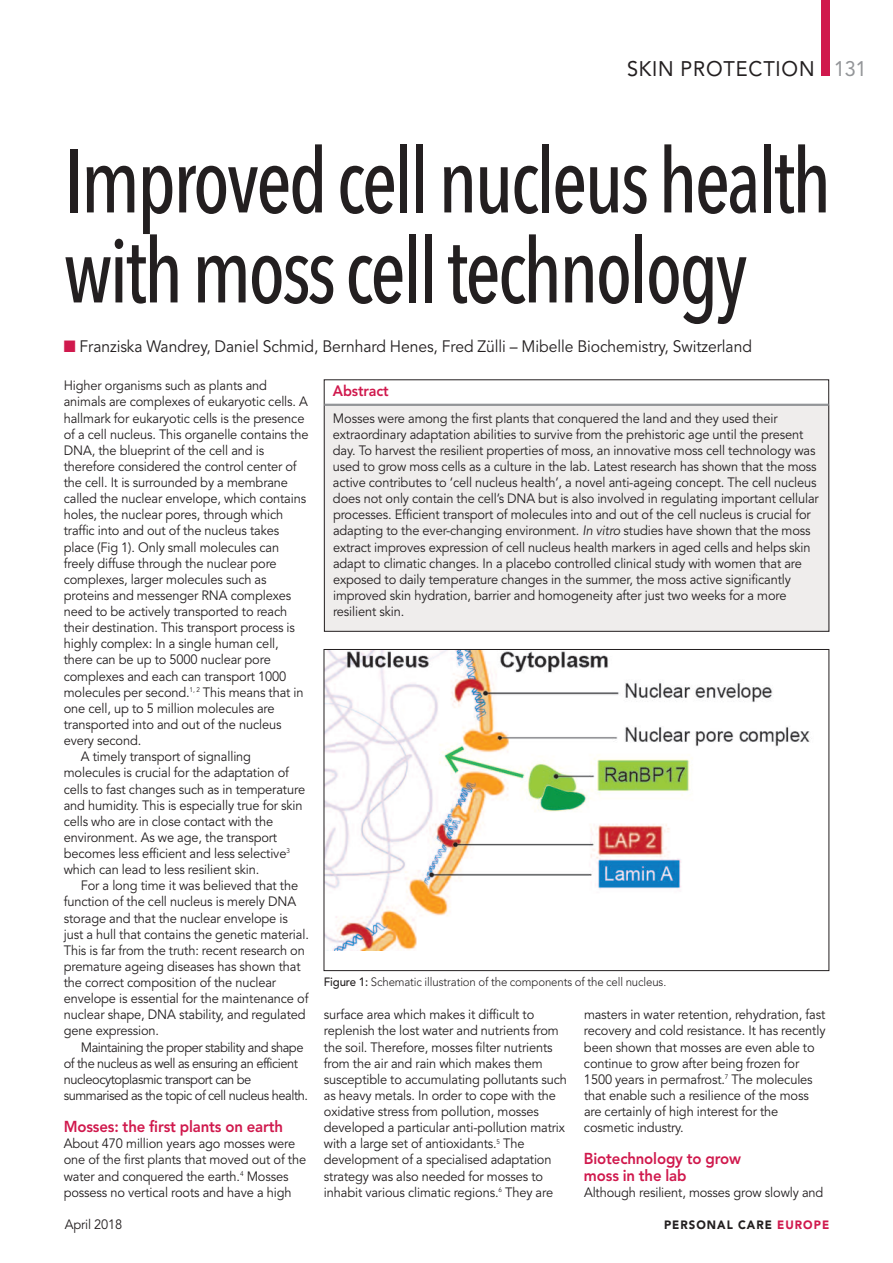
<style>
.page{position:relative;width:893px;height:1263px;background:#fff}
.page>*{position:absolute;margin:0;border:0;box-sizing:border-box;transform-origin:0 0}
.t1{font:500 90px/90px "Avenir Next Condensed";letter-spacing:-.035em;color:#231f20;scale:.9 1}
.t2{font:21px "Avenir";letter-spacing:.04em;color:#231f20;scale:.95 1}
.t3{font:16.5px "Avenir";letter-spacing:-.005em;color:#231f20;scale:.95 1}
.t4{font:800 15.75px/16.2px "Avenir";letter-spacing:-.01em;color:#d0194d;scale:.95 1}
.t5{font:800 15px "Avenir";letter-spacing:-.01em;color:#d0194d;scale:.95 1}
.t6{font:13.5px/16px "Avenir";letter-spacing:-.01em;color:#231f20;scale:.95 1}
.t7{font:13.5px "Avenir";letter-spacing:-.035em;color:#231f20;scale:.95 1}
.t8{font:300 12px "Avenir";letter-spacing:-.01em;color:#231f20;scale:.95 1}
.t9{font:900 12px "Avenir";letter-spacing:.09em;color:#231f20;scale:.95 1}
.s1{color:#939598}
.s2{color:#d0194d}
.s3{font-style:italic}
.s4{font-weight:500}
</style>
<div class="page">
<div style="left:821px;top:0;width:8px;height:76px;background:#d0194d"></div>
<div style="left:324px;top:405px;width:505px;height:226px;background:#efedec"></div>
<hr style="left:324px;top:404px;width:504px;height:2px;background:#939598">
<img style="left:326px;top:651px;width:484px;height:300px">
<div style="left:324px;top:649px;width:505px;height:322px;border:1px solid #231f20"></div>
<h2 class="t2" style="left:627px;top:52px;width:254px">SKIN PROTECTION <span class="s1">131</span></h2>
<h1 class="t1" style="left:64px;top:136px;width:854px">Improvedcellnucleushealth withmosscelltechnology</h1>
<p class="t3" style="left:64px;top:336px;width:726px"><span class="s2">■</span> Franziska Wandrey, Daniel Schmid, Bernhard Henes, Fred Zülli – Mibelle Biochemistry, Switzerland</p>
<p class="t6" style="left:64px;top:378px;width:215px">Higher organisms such as plants and</p>
<p class="t6" style="left:64px;top:394px;width:259px">animals are complexes of eukaryotic cells. A</p>
<p class="t6" style="left:64px;top:410px;width:255px">hallmark for eukaryotic cells is the presence</p>
<p class="t6" style="left:64px;top:426px;width:259px">of a cell nucleus. This organelle contains the</p>
<p class="t6" style="left:64px;top:442px;width:212px">DNA, the blueprint of the cell and is</p>
<p class="t6" style="left:64px;top:458px;width:247px">therefore considered the control center of</p>
<p class="t6" style="left:64px;top:475px;width:238px">the cell. It is surrounded by a membrane</p>
<p class="t6" style="left:64px;top:491px;width:257px">called the nuclear envelope, which contains</p>
<p class="t6" style="left:64px;top:507px;width:232px">holes, the nuclear pores, through which</p>
<p class="t6" style="left:64px;top:523px;width:228px">traffic into and out of the nucleus takes</p>
<p class="t6" style="left:64px;top:539px;width:228px">place (Fig 1). Only small molecules can</p>
<p class="t6" style="left:64px;top:555px;width:226px">freely diffuse through the nuclear pore</p>
<p class="t6" style="left:64px;top:571px;width:215px">complexes, larger molecules such as</p>
<p class="t6" style="left:64px;top:587px;width:241px">proteins and messenger RNA complexes</p>
<p class="t6" style="left:64px;top:604px;width:237px">need to be actively transported to reach</p>
<p class="t6" style="left:64px;top:620px;width:245px">their destination. This transport process is</p>
<p class="t6" style="left:64px;top:636px;width:228px">highly complex: In a single human cell,</p>
<p class="t6" style="left:64px;top:652px;width:219px">there can be up to 5000 nuclear pore</p>
<p class="t6" style="left:64px;top:668px;width:236px">complexes and each can transport 1000</p>
<p class="t6" style="left:64px;top:684px;width:254px">molecules per second.<sup>1,</sup> <sup>2</sup> This means that in</p>
<p class="t6" style="left:64px;top:700px;width:223px">one cell, up to 5 million molecules are</p>
<p class="t6" style="left:64px;top:716px;width:231px">transported into and out of the nucleus</p>
<p class="t6" style="left:64px;top:733px;width:83px">every second.</p>
<p class="t6" style="left:81px;top:749px;width:181px">A timely transport of signalling</p>
<p class="t6" style="left:64px;top:765px;width:238px">molecules is crucial for the adaptation of</p>
<p class="t6" style="left:64px;top:781px;width:256px">cells to fast changes such as in temperature</p>
<p class="t6" style="left:64px;top:797px;width:253px">and humidity. This is especially true for skin</p>
<p class="t6" style="left:64px;top:813px;width:222px">cells who are in close contact with the</p>
<p class="t6" style="left:64px;top:829px;width:226px">environment. As we age, the transport</p>
<p class="t6" style="left:64px;top:845px;width:240px">becomes less efficient and less selective<sup>3</sup></p>
<p class="t6" style="left:64px;top:862px;width:207px">which can lead to less resilient skin.</p>
<p class="t6" style="left:81px;top:878px;width:230px">For a long time it was believed that the</p>
<p class="t6" style="left:64px;top:894px;width:246px">function of the cell nucleus is merely DNA</p>
<p class="t6" style="left:64px;top:910px;width:237px">storage and that the nuclear envelope is</p>
<p class="t6" style="left:64px;top:926px;width:260px">just a hull that contains the genetic material.</p>
<p class="t6" style="left:64px;top:942px;width:255px">This is far from the truth: recent research on</p>
<p class="t6" style="left:64px;top:958px;width:251px">premature ageing diseases has shown that</p>
<p class="t6" style="left:64px;top:974px;width:225px">the correct composition of the nuclear</p>
<p class="t6" style="left:64px;top:991px;width:259px">envelope is essential for the maintenance of</p>
<p class="t6" style="left:64px;top:1007px;width:256px">nuclear shape, DNA stability, and regulated</p>
<p class="t6" style="left:64px;top:1023px;width:102px">gene expression.</p>
<p class="t7" style="left:81px;top:1039px;width:236px">Maintaining the proper stability and shape</p>
<p class="t7" style="left:64px;top:1055px;width:248px">of the nucleus as well as ensuring an efficient</p>
<p class="t7" style="left:64px;top:1071px;width:199px">nucleocytoplasmic transport can be</p>
<p class="t7" style="left:64px;top:1087px;width:259px">summarised as the topic of cell nucleus health.</p>
<p class="t4" style="left:64px;top:1120px;width:232px">Mosses: the first plants on earth</p>
<p class="t6" style="left:64px;top:1136px;width:257px">About 470 million years ago mosses were one of the first plants that moved out of the water and conquered the earth.<sup>4</sup> Mosses possess no vertical roots and have a high</p>
<p class="t5" style="left:333px;top:385px;width:60px">Abstract</p>
<p class="t6" style="left:333px;top:410px;width:513px">Mosses were among the first plants that conquered the land and they used their extraordinary adaptation abilities to survive from the prehistoric age until the present day. To harvest the resilient properties of moss, an innovative moss cell technology was used to grow moss cells as a culture in the lab. Latest research has shown that the moss active contributes to ‘cell nucleus health’, a novel anti-ageing concept. The cell nucleus does not only contain the cell’s DNA but is also involved in regulating important cellular processes. Efficient transport of molecules into and out of the cell nucleus is crucial for adapting to the ever-changing environment. <span class="s3">In vitro</span> studies have shown that the moss extract improves expression of cell nucleus health markers in aged cells and helps skin adapt to climatic changes. In a placebo controlled clinical study with women that are exposed to daily temperature changes in the summer, the moss active significantly improved skin hydration, barrier and homogeneity after just two weeks for a more resilient skin.</p>
<p class="t8" style="left:324px;top:975px;width:362px"><span class="s4">Figure 1:</span> Schematic illustration of the components of the cell nucleus.</p>
<p class="t6" style="left:324px;top:1007px;width:257px">surface area which makes it difficult to replenish the lost water and nutrients from the soil. Therefore, mosses filter nutrients from the air and rain which makes them susceptible to accumulating pollutants such as heavy metals. In order to cope with the oxidative stress from pollution, mosses developed a particular anti-pollution matrix with a large set of antioxidants.<sup>5</sup> The development of a specialised adaptation strategy was also needed for mosses to inhabit various climatic regions.<sup>6</sup> They are</p>
<p class="t6" style="left:584px;top:1007px;width:256px">masters in water retention, rehydration, fast recovery and cold resistance. It has recently been shown that mosses are even able to continue to grow after being frozen for 1500 years in permafrost.<sup>7</sup> The molecules that enable such a resilience of the moss are certainly of high interest for the cosmetic industry.</p>
<p class="t4" style="left:584px;top:1152px;width:167px">Biotechnology to grow moss in the lab</p>
<p class="t6" style="left:584px;top:1184px;width:254px">Although resilient, mosses grow slowly and</p>
<p class="t6" style="left:65px;top:1216px;width:62px">April 2018</p>
<p class="t9" style="left:664px;top:1214px;width:175px">PERSONAL CARE <span class="s2">EUROPE</span></p>
</div>
